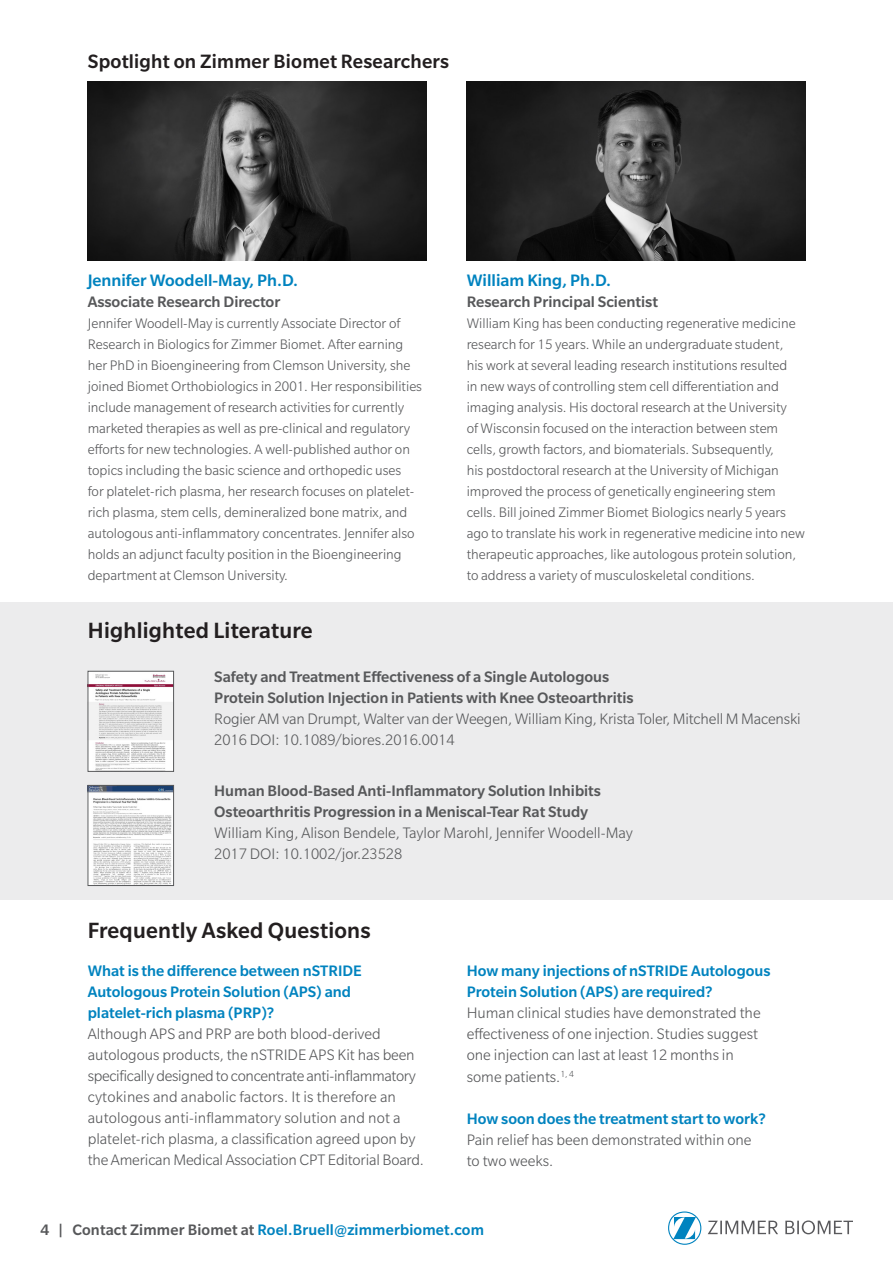
<style>
.page{position:relative;width:893px;height:1263px;background:#fff}
.page>*{position:absolute;margin:0;border:0;box-sizing:border-box;transform-origin:0 0}
.t1{font:500 24px "Slate Pro";letter-spacing:.01em;color:#231f20}
.t2{font:500 21px "Slate Pro";letter-spacing:.01em;color:#231f20}
.t3{font:500 18px "Slate Pro";color:#0083bf}
.t4{font:300 16.5px/21px "Slate Pro";color:#57585a}
.t5{font:500 16.5px/21px "Slate Pro";color:#57585a}
.t6{font:500 16.5px/21px "Slate Pro";color:#0083bf}
.t7{font:300 15px/21px "Slate Pro";color:#57585a}
.s1{color:#57585a}
</style>
<div class="page">
<svg style="left:708px;top:1220px;width:145px;height:14px"></svg>
<svg style="left:668px;top:1211px;width:33px;height:34px"></svg>
<div style="left:0;top:602px;width:893px;height:298px;background:#ececed"></div>
<img style="left:88px;top:82px;width:338px;height:179px">
<img style="left:467px;top:82px;width:338px;height:179px">
<img style="left:90px;top:673px;width:82px;height:96px">
<div style="left:88px;top:671px;width:86px;height:100px;border:1px solid #57585a"></div>
<img style="left:90px;top:787px;width:82px;height:97px">
<div style="left:88px;top:785px;width:86px;height:101px;border:1px solid #57585a"></div>
<p class="t2" style="left:88px;top:50px;width:363px">Spotlight on Zimmer Biomet Researchers</p>
<p class="t3" style="left:88px;top:270px;width:212px">Jennifer Woodell-May, Ph.D.</p>
<p class="t5" style="left:88px;top:291px;width:194px">Associate Research Director</p>
<p class="t7" style="left:88px;top:313px;width:336px">Jennifer Woodell-May is currently Associate Director of Research in Biologics for Zimmer Biomet. After earning her PhD in Bioengineering from Clemson University, she joined Biomet Orthobiologics in 2001. Her responsibilities include management of research activities for currently marketed therapies as well as pre-clinical and regulatory efforts for new technologies. A well-published author on topics including the basic science and orthopedic uses<br>for platelet-rich plasma, her research focuses on platelet&shy;rich plasma, stem cells, demineralized bone matrix, and autologous anti-inflammatory concentrates. Jennifer also holds an adjunct faculty position in the Bioengineering department at Clemson University.</p>
<p class="t3" style="left:467px;top:270px;width:146px">William King, Ph.D.</p>
<p class="t5" style="left:467px;top:291px;width:193px">Research Principal Scientist</p>
<p class="t7" style="left:467px;top:313px;width:340px">William King has been conducting regenerative medicine research for 15 years. While an undergraduate student,<br>his work at several leading research institutions resulted<br>in new ways of controlling stem cell differentiation and imaging analysis. His doctoral research at the University<br>of Wisconsin focused on the interaction between stem cells, growth factors, and biomaterials. Subsequently,<br>his postdoctoral research at the University of Michigan improved the process of genetically engineering stem cells. Bill joined Zimmer Biomet Biologics nearly 5 years ago to translate his work in regenerative medicine into new therapeutic approaches, like autologous protein solution, to address a variety of musculoskeletal conditions.</p>
<p class="t1" style="left:88px;top:617px;width:226px">Highlighted Literature</p>
<p class="t5" style="left:214px;top:666px;width:421px">Safety and Treatment Effectiveness of a Single Autologous<br>Protein Solution Injection in Patients with Knee Osteoarthritis</p>
<p class="t4" style="left:214px;top:708px;width:588px">Rogier AM van Drumpt, Walter van der Weegen, William King, Krista Toler, Mitchell M Macenski</p>
<p class="t4" style="left:214px;top:729px;width:242px">2016 DOI: 10.1089/biores.2016.0014</p>
<p class="t5" style="left:214px;top:780px;width:388px">Human Blood-Based Anti-Inflammatory Solution Inhibits<br>Osteoarthritis Progression in a Meniscal-Tear Rat Study</p>
<p class="t4" style="left:214px;top:822px;width:420px">William King, Alison Bendele, Taylor Marohl, Jennifer Woodell-May</p>
<p class="t4" style="left:214px;top:843px;width:189px">2017 DOI: 10.1002/jor.23528</p>
<p class="t1" style="left:88px;top:918px;width:284px">Frequently Asked Questions</p>
<p class="t6" style="left:88px;top:960px;width:276px">What is the difference between nSTRIDE<br>Autologous Protein Solution (APS) and platelet-rich plasma (PRP)?</p>
<p class="t4" style="left:88px;top:1023px;width:338px">Although APS and PRP are both blood-derived autologous products, the nSTRIDE APS Kit has been specifically designed to concentrate anti-inflammatory cytokines and anabolic factors. It is therefore an autologous anti-inflammatory solution and not a platelet-rich plasma, a classification agreed upon by the American Medical Association CPT Editorial Board.</p>
<p class="t6" style="left:467px;top:960px;width:305px">How many injections of nSTRIDE Autologous<br>Protein Solution (APS) are required?</p>
<p class="t4" style="left:467px;top:1002px;width:295px">Human clinical studies have demonstrated the effectiveness of one injection. Studies suggest one injection can last at least 12 months in some patients.<sup>1,</sup> <sup>4</sup></p>
<p class="t6" style="left:467px;top:1108px;width:301px">How soon does the treatment start to work?</p>
<p class="t4" style="left:467px;top:1129px;width:286px">Pain relief has been demonstrated within one to two weeks.</p>
<p class="t6" style="left:40px;top:1219px;width:445px"><span class="s1">4 | Contact Zimmer Biomet at</span> Roel.Bruell@zimmerbiomet.com</p>
</div>
